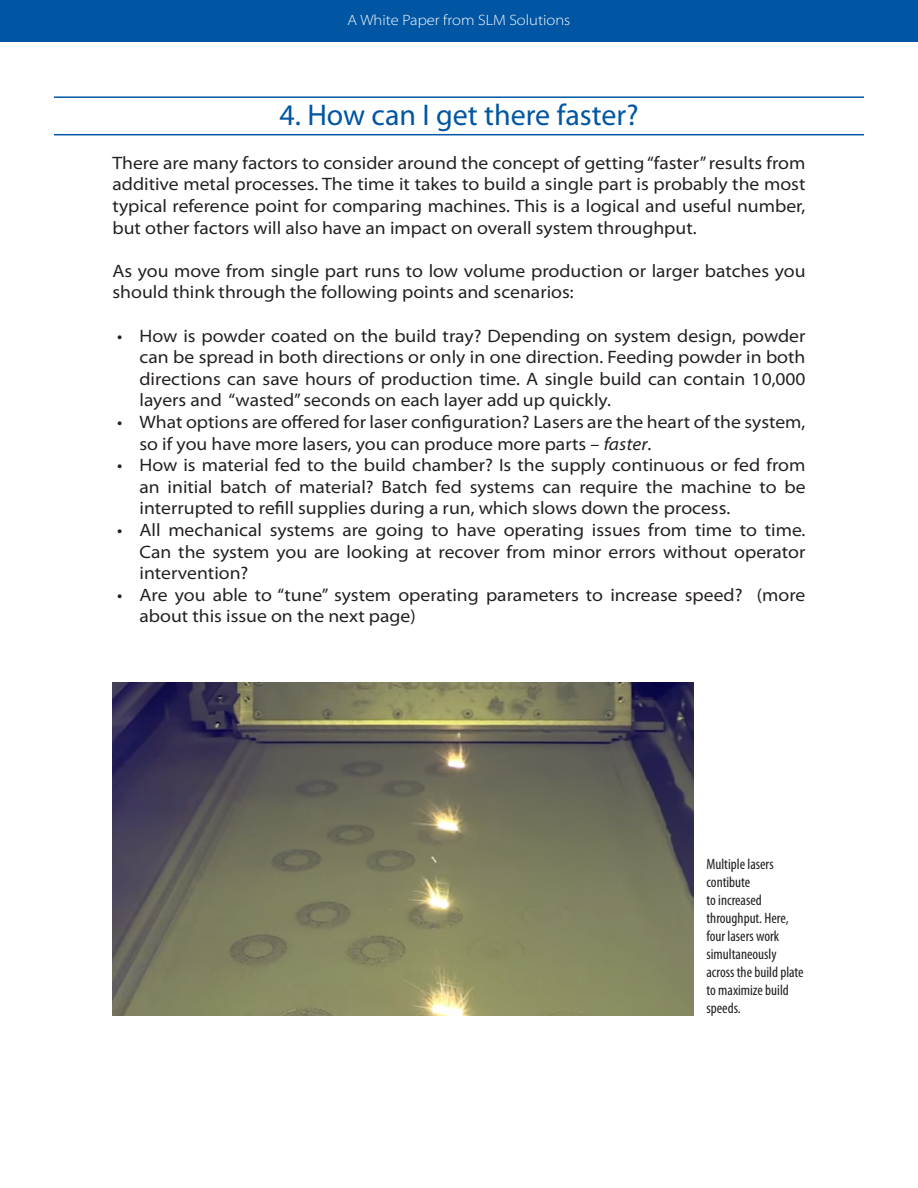
<style>
.page{position:relative;width:918px;height:1188px;background:#fff}
.page>*{position:absolute;margin:0;border:0;box-sizing:border-box;transform-origin:0 0}
.t1{font:30px "Myriad Pro";color:#0156a3}
.Text{font:semi-expanded 18px/21.6px "Myriad Pro";color:#231f20;text-align:justify}
.t2{font:condensed 15px/18px "Myriad Pro";color:#231f20}
.t3{font:300 semi-expanded 15px "Myriad Pro";color:#fff}
.s1{font-style:italic}
</style>
<div class="page">
<div style="left:0;top:0;width:918px;height:41px;background:#0156a3"></div>
<hr style="left:54px;top:96px;width:810px;height:2px;background:#0156a3">
<hr style="left:54px;top:134px;width:810px;height:1px;background:#0156a3">
<img style="left:112px;top:682px;width:582px;height:333px">
<p class="t3" style="left:348px;top:12px;width:224px">A White Paper from SLM Solutions</p>
<p class="t1" style="left:279px;top:96px;width:361px">4. How can I get there faster?</p>
<p class="Text" style="left:112px;top:152px;width:694px">There are many factors to consider around the concept of getting “faster” results from additive metal processes. The time it takes to build a single part is probably the most typical reference point for comparing machines. This is a logical and useful number, but other factors will also have an impact on overall system throughput.</p>
<p class="Text" style="left:112px;top:260px;width:695px">As you move from single part runs to low volume production or larger batches you should think through the following points and scenarios:</p>
<p class="Text" style="left:140px;top:325px;width:668px;text-indent:-22px">• How is powder coated on the build tray? Depending on system design, powder can be spread in both directions or only in one direction. Feeding powder in both directions can save hours of production time. A single build can contain 10,000 layers and “wasted” seconds on each layer add up quickly.</p>
<p class="Text" style="left:140px;top:411px;width:667px;text-indent:-22px">• What options are offered for laser configuration? Lasers are the heart of the system, so if you have more lasers, you can produce more parts – <span class="s1">faster</span>.</p>
<p class="Text" style="left:140px;top:455px;width:668px;text-indent:-22px">• How is material fed to the build chamber? Is the supply continuous or fed from an initial batch of material? Batch fed systems can require the machine to be interrupted to refill supplies during a run, which slows down the process.</p>
<p class="Text" style="left:140px;top:519px;width:667px;text-indent:-22px">• All mechanical systems are going to have operating issues from time to time.<br>Can the system you are looking at recover from minor errors without operator intervention?</p>
<p class="Text" style="left:140px;top:584px;width:667px;text-indent:-22px">• Are you able to “tune” system operating parameters to increase speed? (more about this issue on the next page)</p>
<p class="t2" style="left:706px;top:855px;width:99px">Multiple lasers contibute<br>to increased throughput. Here, four lasers work simultaneously across the build plate to maximize build speeds.</p>
</div>
